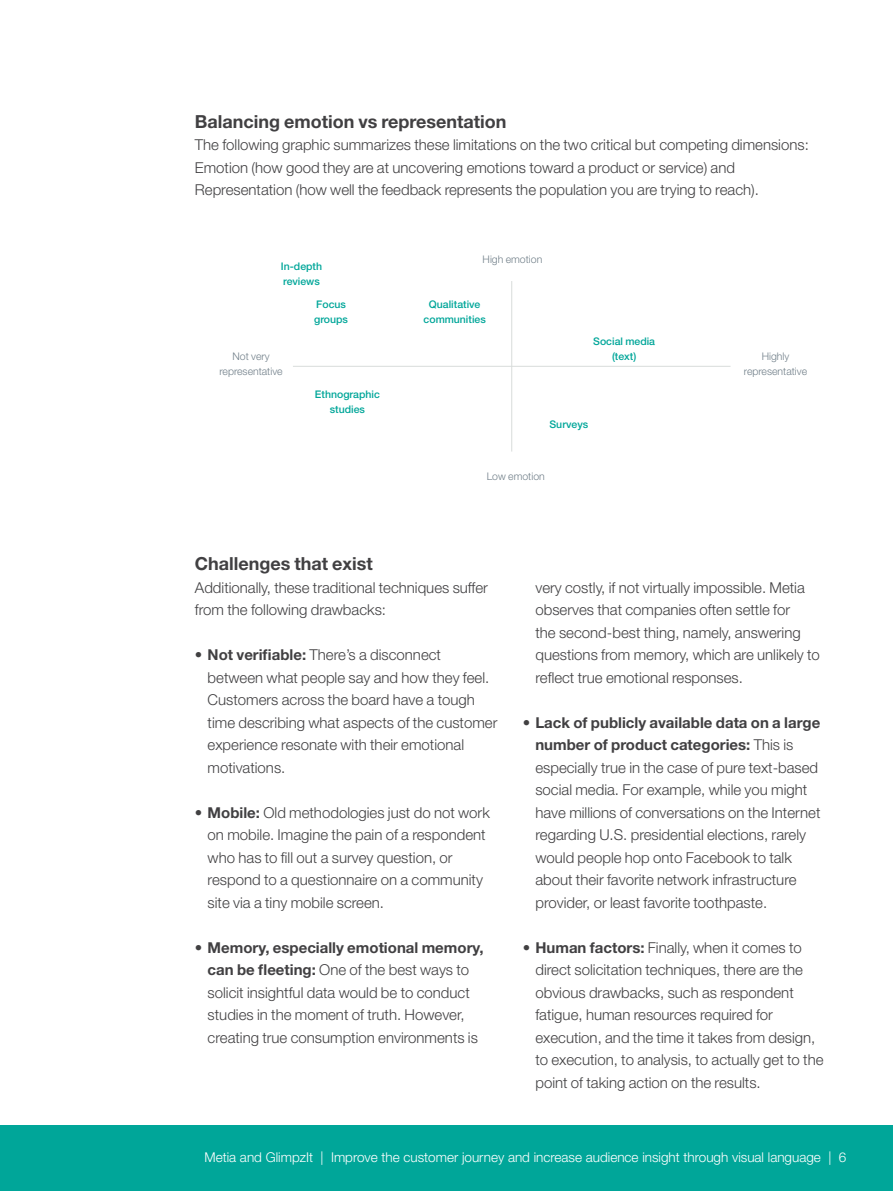
<style>
.page{position:relative;width:893px;height:1191px;background:#fff}
.page>*{position:absolute;margin:0;border:0;box-sizing:border-box;transform-origin:0 0}
.t1{font:700 18px "Helvetica Neue LT Std";color:#414042}
.t2{font:300 15px/22.5px "Helvetica Neue LT Std";color:#414042}
.t3{font:300 13.5px "Helvetica Neue LT Std";color:#fff}
.t4{font:500 10.5px/15px "Helvetica Neue LT Std";color:#00a699;text-align:center}
.t5{font:300 10.5px/15px "Helvetica Neue LT Std";color:#72808a;text-align:center}
.s1{font-weight:700}
</style>
<div class="page">
<div style="left:0;top:1125px;width:893px;height:66px;background:#00a699"></div>
<hr style="left:293px;top:366px;width:437px;height:1px;background:#d8dcdb">
<hr style="left:511px;top:281px;width:1px;height:170px;background:#d8dcdb">
<p class="t1" style="left:195px;top:110px;width:313px">Balancing emotion vs representation</p>
<p class="t2" style="left:195px;top:133px;width:615px">The following graphic summarizes these limitations on the two critical but competing dimensions:<br>Emotion (how good they are at uncovering emotions toward a product or service) and<br>Representation (how well the feedback represents the population you are trying to reach).</p>
<p class="t4" style="left:281px;top:259px;width:43px;text-align:left">In-depth reviews</p>
<p class="t4" style="left:314px;top:296px;width:35px;text-align:left">Focus groups</p>
<p class="t5" style="left:219px;top:349px;width:65px">Not very representative</p>
<p class="t4" style="left:315px;top:386px;width:66px">Ethnographic studies</p>
<p class="t5" style="left:483px;top:251px;width:61px">High emotion</p>
<p class="t4" style="left:424px;top:296px;width:64px">Qualitative communities</p>
<p class="t4" style="left:593px;top:334px;width:63px">Social media (text)</p>
<p class="t4" style="left:549px;top:416px;width:40px">Surveys</p>
<p class="t5" style="left:487px;top:469px;width:60px">Low emotion</p>
<p class="t5" style="left:744px;top:349px;width:65px">Highly representative</p>
<p class="t1" style="left:195px;top:552px;width:179px">Challenges that exist</p>
<p class="t2" style="left:195px;top:576px;width:295px">Additionally, these traditional techniques suffer from the following drawbacks:</p>
<p class="t2" style="left:208px;top:643px;width:291px;text-indent:-13px"><span class="s1">• Not verifiable:</span> There’s a disconnect between what people say and how they feel.<br>Customers across the board have a tough time describing what aspects of the customer experience resonate with their emotional motivations.</p>
<p class="t2" style="left:208px;top:801px;width:284px;text-indent:-13px"><span class="s1">• Mobile:</span> Old methodologies just do not work on mobile. Imagine the pain of a respondent who has to fill out a survey question, or respond to a questionnaire on a community site via a tiny mobile screen.</p>
<p class="t2" style="left:195px;top:936px;width:290px;text-align:center"><span class="s1">• Memory, especially emotional memory, can be fleeting:</span> One of the best ways to solicit insightful data would be to conduct studies in the moment of truth. However, creating true consumption environments is</p>
<p class="t2" style="left:535px;top:576px;width:286px">very costly, if not virtually impossible. Metia observes that companies often settle for<br>the second-best thing, namely, answering questions from memory, which are unlikely to reflect true emotional responses.</p>
<p class="t2" style="left:535px;top:711px;width:286px;text-indent:-13px"><span class="s1">• Lack of publicly available data on a large number of product categories:</span> This is especially true in the case of pure text-based social media. For example, while you might have millions of conversations on the Internet regarding U.S. presidential elections, rarely would people hop onto Facebook to talk about their favorite network infrastructure provider, or least favorite toothpaste.</p>
<p class="t2" style="left:535px;top:936px;width:290px;text-indent:-13px"><span class="s1">• Human factors:</span> Finally, when it comes to direct solicitation techniques, there are the obvious drawbacks, such as respondent fatigue, human resources required for execution, and the time it takes from design, to execution, to analysis, to actually get to the point of taking action on the results.</p>
<p class="t3" style="left:204px;top:1149px;width:643px">Metia and GlimpzIt | Improve the customer journey and increase audience insight through visual language | 6</p>
</div>
